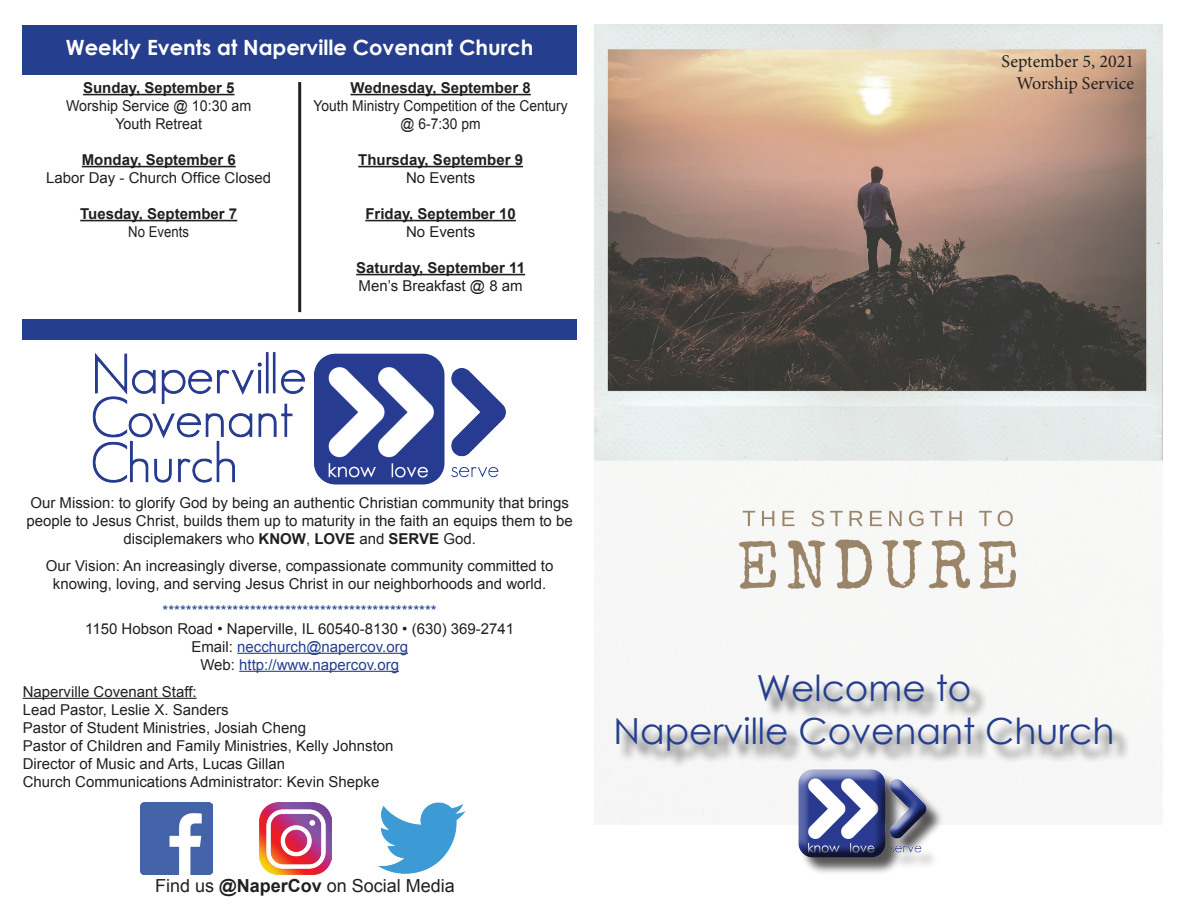
<style>
.page{position:relative;width:1188px;height:918px;background:#fff}
.page>*{position:absolute;margin:0;border:0;box-sizing:border-box;transform-origin:0 0}
.t1{font:36px/43.2px "Century Gothic";color:#253f8e;text-align:center}
.t2{font:700 21px "Century Gothic";color:#fff}
.t3{font:18px/21.6px "Minion Pro";color:#231f20;text-align:right}
.t4{font:18px "Arial";color:#231f20}
.t5{font:15px/18px "Arial";color:#231f20;text-align:center}
.t6{font:700 15px "Arial";color:#231f20}
.t7{font:15px "Arial";color:#253f8e}
.t8{font:15px/18px "Arial";color:#231f20;text-align:center;scale:.92 1}
.t9{font:15px/18px "Arial";color:#231f20;text-align:center;scale:.95 1}
.t10{font:15px "Arial";color:#231f20;scale:.88 1}
.s1{font-weight:700}
.s2{color:#253f8e}
</style>
<div class="page">
<img style="left:594px;top:25px;width:568px;height:800px">
<div style="left:619px;top:677px;width:511px;height:92px;background:#231f20;opacity:.75"></div>
<div style="left:801px;top:772px;width:143px;height:103px;background:#231f20;opacity:.75"></div>
<div style="left:794px;top:765px;width:140px;height:85px;background:#fff;opacity:.75"></div>
<div style="left:794px;top:774px;width:141px;height:92px;background:#231f20;opacity:.75"></div>
<div style="left:23px;top:25px;width:554px;height:50px;background:#253f8e"></div>
<hr style="left:298px;top:82px;width:3px;height:230px;background:#231f20">
<div style="left:23px;top:319px;width:554px;height:21px;background:#253f8e"></div>
<img style="left:92px;top:352px;width:414px;height:133px">
<hr style="left:237px;top:653px;width:171px;height:1px;background:#253f8e">
<hr style="left:239px;top:671px;width:160px;height:1px;background:#253f8e">
<hr style="left:23px;top:698px;width:174px;height:1px;background:#231f20">
<img style="left:378px;top:802px;width:88px;height:72px">
<img style="left:140px;top:802px;width:72px;height:72px">
<img style="left:259px;top:802px;width:72px;height:72px">
<hr style="left:83px;top:94px;width:151px;height:1px;background:#231f20">
<hr style="left:82px;top:166px;width:154px;height:1px;background:#231f20">
<hr style="left:80px;top:220px;width:157px;height:1px;background:#231f20">
<hr style="left:350px;top:94px;width:181px;height:1px;background:#231f20">
<hr style="left:358px;top:166px;width:165px;height:1px;background:#231f20">
<hr style="left:365px;top:220px;width:151px;height:1px;background:#231f20">
<hr style="left:356px;top:274px;width:169px;height:1px;background:#231f20">
<h2 class="t2" style="left:66px;top:32px;width:469px">Weekly Events at Naperville Covenant Church</h2>
<p class="t6" style="left:83px;top:77px;width:153px">Sunday, September 5</p>
<p class="t9" style="left:66px;top:97px;width:197px">Worship Service @ 10:30 am<br>Youth Retreat</p>
<p class="t6" style="left:82px;top:149px;width:155px">Monday, September 6</p>
<p class="t5" style="left:46px;top:169px;width:227px">Labor Day - Church Office Closed</p>
<p class="t6" style="left:80px;top:203px;width:159px">Tuesday, September 7</p>
<p class="t10" style="left:128px;top:221px;width:71px">No Events</p>
<p class="t6" style="left:350px;top:77px;width:182px">Wednesday, September 8</p>
<p class="t8" style="left:314px;top:97px;width:278px">Youth Ministry Competition of the Century @ 6-7:30 pm</p>
<p class="t6" style="left:358px;top:149px;width:166px">Thursday, September 9</p>
<p class="t5" style="left:406px;top:169px;width:71px">No Events</p>
<p class="t6" style="left:365px;top:203px;width:152px">Friday, September 10</p>
<p class="t5" style="left:406px;top:223px;width:71px">No Events</p>
<p class="t6" style="left:356px;top:257px;width:170px">Saturday, September 11</p>
<p class="t5" style="left:359px;top:277px;width:166px">Men’s Breakfast @ 8 am</p>
<p class="t3" style="left:1002px;top:51px;width:134px">September 5, 2021<br>Worship Service</p>
<p class="t5" style="left:27px;top:493px;width:548px">Our Mission: to glorify God by being an authentic Christian community that brings people to Jesus Christ, builds them up to maturity in the faith an equips them to be disciplemakers who <span class="s1">KNOW</span>, <span class="s1">LOVE</span> and <span class="s1">SERVE</span> God.</p>
<p class="t5" style="left:46px;top:556px;width:509px">Our Vision: An increasingly diverse, compassionate community committed to knowing, loving, and serving Jesus Christ in our neighborhoods and world.</p>
<p class="t7" style="left:163px;top:600px;width:276px">***********************************************</p>
<p class="t5" style="left:85px;top:619px;width:431px">1150 Hobson Road • Naperville, IL 60540-8130 • (630) 369-2741<br>Email: <span class="s2">necchurch@napercov.org<br></span>Web: <span class="s2">http://www.napercov.org</span></p>
<p class="t5" style="left:23px;top:682px;width:372px;text-align:left">Naperville Covenant Staff:<br>Lead Pastor, Leslie X. Sanders<br>Pastor of Student Ministries, Josiah Cheng<br>Pastor of Children and Family Ministries, Kelly Johnston Director of Music and Arts, Lucas Gillan<br>Church Communications Administrator: Kevin Shepke</p>
<p class="t4" style="left:155px;top:874px;width:301px">Find us <span class="s1">@NaperCov</span> on Social Media</p>
<h1 class="t1" style="left:614px;top:666px;width:503px">Welcome to<br>Naperville Covenant Church</h1>
</div>
